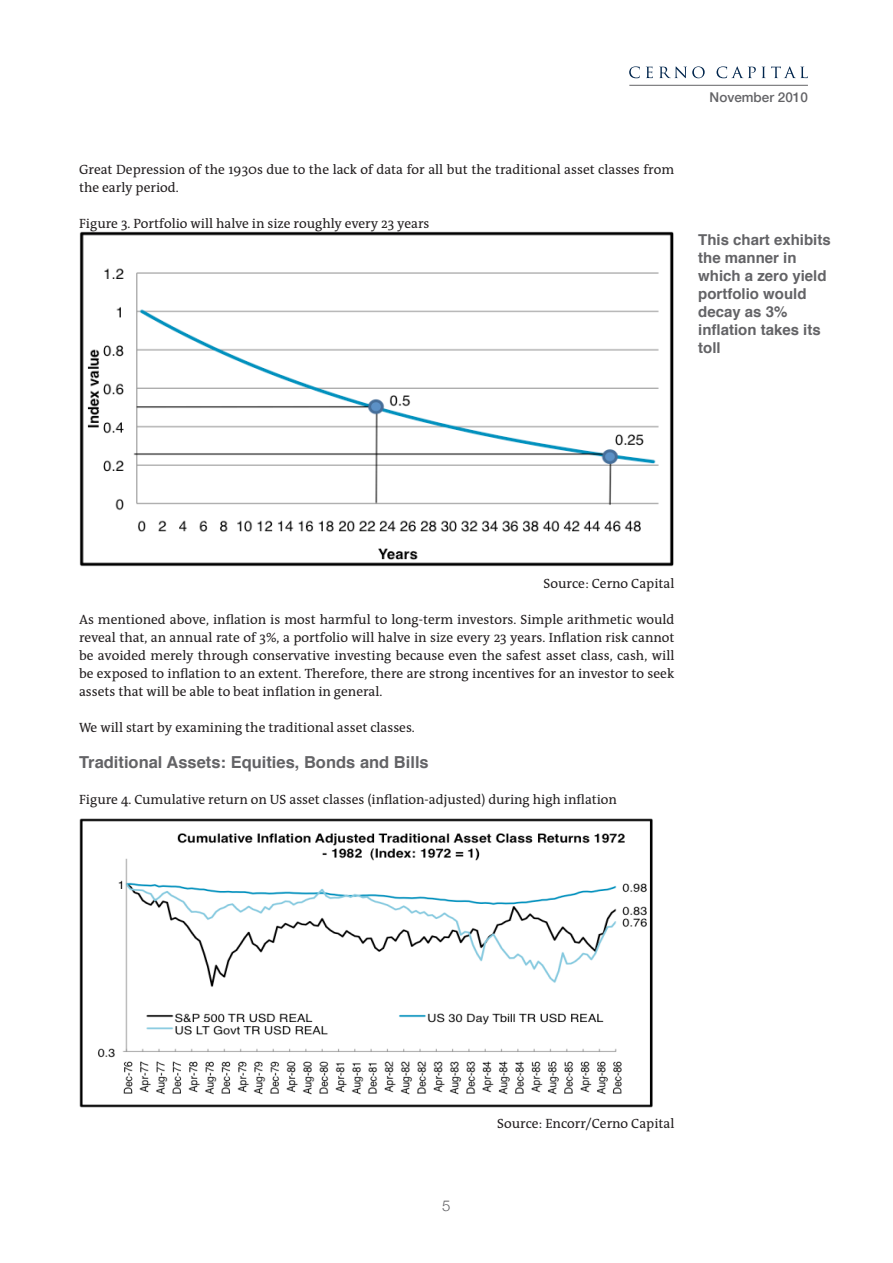
<style>
.page{position:relative;width:893px;height:1263px;background:#fff}
.page>*{position:absolute;margin:0;border:0;box-sizing:border-box;transform-origin:0 0}
.Crosshead{font:700 16.5px "Helvetica";color:#636366}
.t1{font:700 15px/18px "Helvetica";color:#636366}
.t2{font:300 15px "Helvetica Neue";color:#636366}
.Text{font:13.5px/18px "The Antiqua B5";color:#231f20}
.t3{font:500 13.5px "Helvetica Neue";color:#636366}
</style>
<div class="page">
<svg style="left:629px;top:66px;width:11px;height:12px"></svg>
<svg style="left:646px;top:67px;width:7px;height:11px"></svg>
<svg style="left:659px;top:66px;width:46px;height:12px"></svg>
<svg style="left:716px;top:66px;width:40px;height:12px"></svg>
<svg style="left:762px;top:66px;width:46px;height:12px"></svg>
<hr style="left:629px;top:85px;width:179px;height:1px;background:#636366">
<img style="left:80px;top:232px;width:593px;height:335px">
<img style="left:80px;top:819px;width:572px;height:289px">
<p class="t3" style="left:710px;top:89px;width:100px">November 2010</p>
<p class="Text" style="left:79px;top:161px;width:597px">Great Depression of the 1930s due to the lack of data for all but the traditional asset classes from the early period.</p>
<p class="Text" style="left:79px;top:215px;width:352px">Figure 3. Portfolio will halve in size roughly every 23 years</p>
<p class="t1" style="left:698px;top:231px;width:134px">This chart exhibits the manner in which a zero yield portfolio would decay as 3% inflation takes its toll</p>
<p class="Text" style="left:544px;top:575px;width:132px">Source: Cerno Capital</p>
<p class="Text" style="left:79px;top:611px;width:597px;text-align:justify">As mentioned above, inflation is most harmful to long-term investors. Simple arithmetic would reveal that, an annual rate of 3%, a portfolio will halve in size every 23 years. Inflation risk cannot be avoided merely through conservative investing because even the safest asset class, cash, will be exposed to inflation to an extent. Therefore, there are strong incentives for an investor to seek assets that will be able to beat inflation in general.</p>
<p class="Text" style="left:79px;top:719px;width:337px">We will start by examining the traditional asset classes.</p>
<p class="Crosshead" style="left:79px;top:748px;width:351px">Traditional Assets: Equities, Bonds and Bills</p>
<p class="Text" style="left:79px;top:791px;width:539px">Figure 4. Cumulative return on US asset classes (inflation-adjusted) during high inflation</p>
<p class="t2" style="left:442px;top:1197px;width:10px">5</p>
<p class="Text" style="left:497px;top:1115px;width:179px">Source: Encorr/Cerno Capital</p>
</div>
